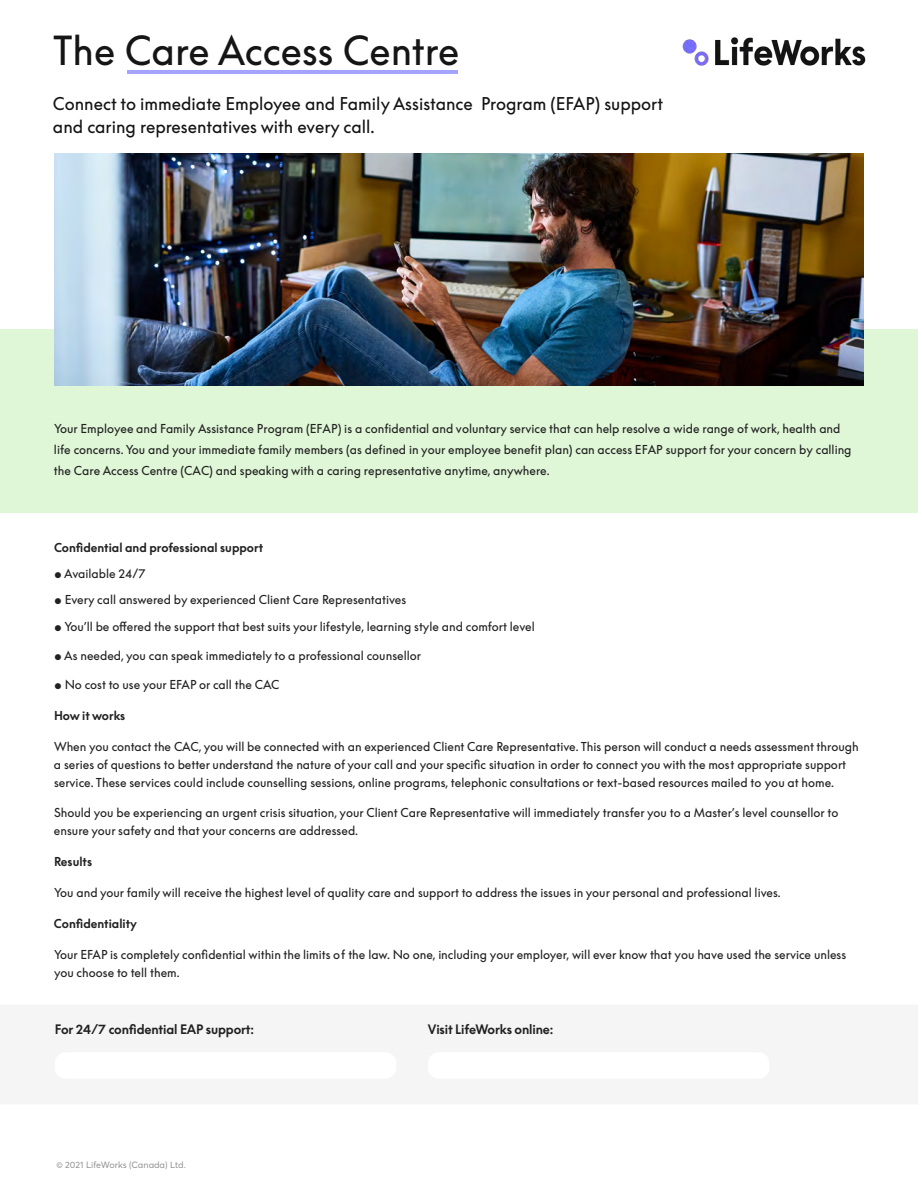
<style>
.page{position:relative;width:918px;height:1188px;background:#fff}
.page>*{position:absolute;margin:0;border:0;box-sizing:border-box;transform-origin:0 0}
.t1{font:39px "Supreme LL";color:#151515}
.t2{font:17.1px/22.5px "Supreme LL";color:#141414}
.t3{font:12.75px "Supreme LL Bold Flat";letter-spacing:-.01em;color:#212121}
.t4{font:12px/18px "Supreme LL";color:#212121}
.t5{font:12px "Supreme LL Bold Flat";color:#212121}
.t6{font:9px "Averta";color:#909090}
</style>
<div class="page">
<img style="left:682px;top:37px;width:184px;height:29px">
<div style="left:0;top:329px;width:918px;height:184px;background:#dff6d7"></div>
<hr style="left:128px;top:70px;width:330px;height:4px;background:#a4a4ff">
<img style="left:54px;top:154px;width:810px;height:232px">
<h1 class="t1" style="left:53px;top:28px;width:408px">The Care Access Centre</h1>
<h2 class="t2" style="left:53px;top:93px;width:612px">Connect to immediate Employee and Family Assistance Program (EFAP) support and caring representatives with every call.</h2>
<p class="t4" style="left:54px;top:418px;width:799px;line-height:21px">Your Employee and Family Assistance Program (EFAP) is a confidential and voluntary service that can help resolve a wide range of work, health and life concerns. You and your immediate family members (as defined in your employee benefit plan) can access EFAP support for your concern by calling the Care Access Centre (CAC) and speaking with a caring representative anytime, anywhere.</p>
<p class="t5" style="left:54px;top:541px;width:211px">Confidential and professional support</p>
<p class="t4" style="left:54px;top:565px;width:93px">• Available 24/7</p>
<p class="t4" style="left:54px;top:591px;width:354px">• Every call answered by experienced Client Care Representatives</p>
<p class="t4" style="left:54px;top:618px;width:482px">• You’ll be offered the support that best suits your lifestyle, learning style and comfort level</p>
<p class="t4" style="left:54px;top:647px;width:369px">• As needed, you can speak immediately to a professional counsellor</p>
<p class="t4" style="left:54px;top:676px;width:227px">• No cost to use your EFAP or call the CAC</p>
<p class="t5" style="left:54px;top:709px;width:73px">How it works</p>
<p class="t4" style="left:54px;top:738px;width:806px">When you contact the CAC, you will be connected with an experienced Client Care Representative. This person will conduct a needs assessment through a series of questions to better understand the nature of your call and your specific situation in order to connect you with the most appropriate support service. These services could include counselling sessions, online programs, telephonic consultations or text-based resources mailed to you at home.</p>
<p class="t4" style="left:54px;top:803px;width:786px;line-height:18.9px">Should you be experiencing an urgent crisis situation, your Client Care Representative will immediately transfer you to a Master’s level counsellor to ensure your safety and that your concerns are addressed.</p>
<p class="t5" style="left:54px;top:855px;width:40px">Results</p>
<p class="t4" style="left:54px;top:884px;width:728px">You and your family will receive the highest level of quality care and support to address the issues in your personal and professional lives.</p>
<p class="t5" style="left:54px;top:917px;width:85px">Confidentiality</p>
<p class="t4" style="left:54px;top:945px;width:794px">Your EFAP is completely confidential within the limits of the law. No one, including your employer, will ever know that you have used the service unless you choose to tell them.</p>
<p class="t3" style="left:55px;top:1022px;width:201px">For 24/7 confidential EAP support:</p>
<p class="t3" style="left:428px;top:1022px;width:127px">Visit LifeWorks online:</p>
<p class="t6" style="left:56px;top:1159px;width:131px">© 2021 LifeWorks (Canada) Ltd.</p>
</div>
